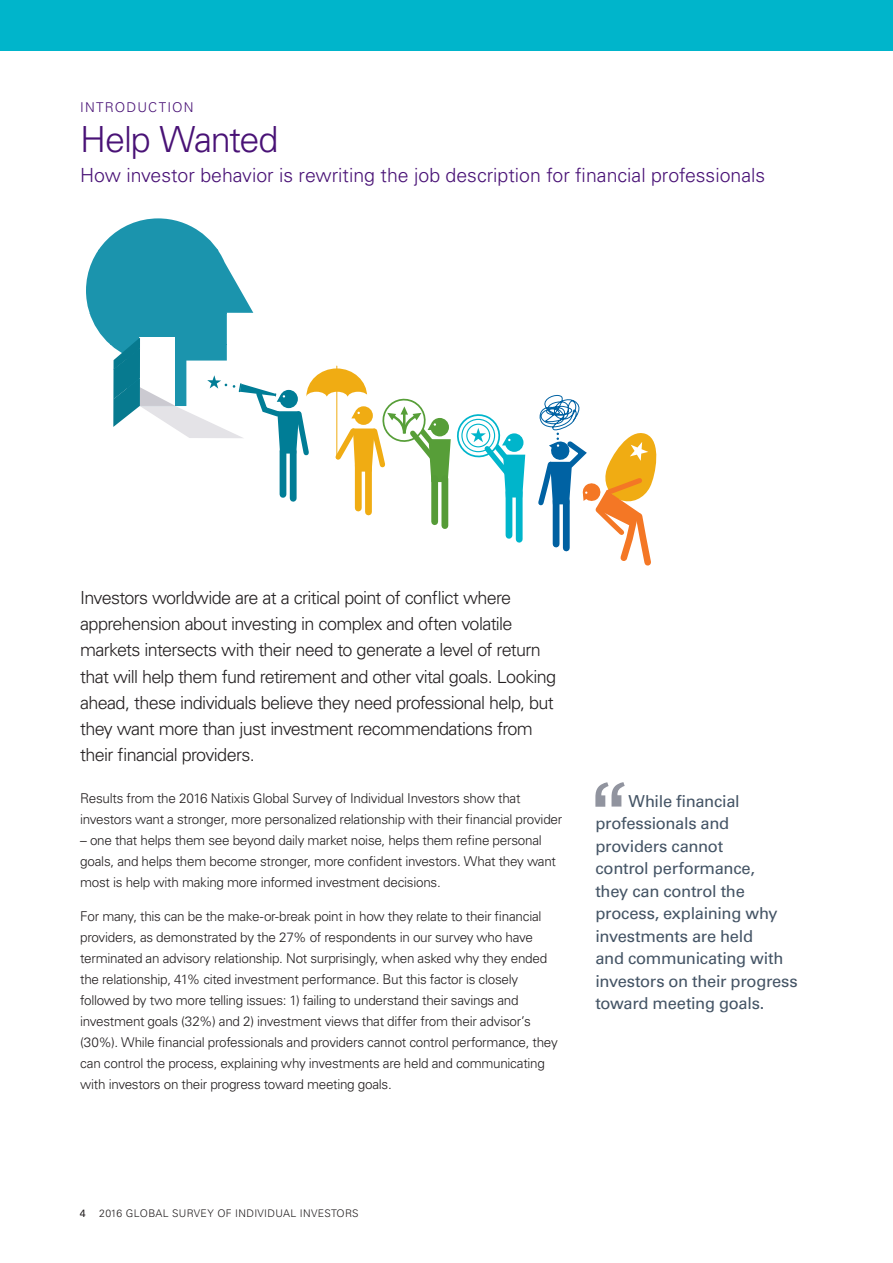
<style>
.page{position:relative;width:893px;height:1263px;background:#fff}
.page>*{position:absolute;margin:0;border:0;box-sizing:border-box;transform-origin:0 0}
.SECTION_HEADER{font:300 36px "Univers LT Std";letter-spacing:-.035em;color:#491276}
.SECTION_TITLE_SECOND{font:300 19.5px "Univers LT Std";color:#491276}
.LAST_LINE_IN_PARAGRA{font:300 18px/26.2px "Univers LT Std";letter-spacing:-.04em;color:#231f20}
.t1{font:16.5px/22.5px "Univers LT Std";letter-spacing:-.02em;color:#445465}
.BODY{font:300 13.5px/21px "Univers LT Std";letter-spacing:-.02em;color:#231f20}
.t2{font:300 13.5px "Univers LT Std";letter-spacing:.085em;color:#491276}
.t3{font:300 10.5px "Univers LT Std";letter-spacing:.03em;color:#231f20}
.t4{font:10.5px "Univers LT Std";color:#231f20}
</style>
<div class="page">
<div style="left:290px;top:451px;width:7px;height:47px;background:#007d96"></div>
<div style="left:365px;top:465px;width:7px;height:47px;background:#f0ac13"></div>
<div style="left:355px;top:465px;width:7px;height:43px;background:#f0ac13"></div>
<div style="left:516px;top:492px;width:7px;height:47px;background:#00b5cb"></div>
<div style="left:506px;top:492px;width:6px;height:43px;background:#00b5cb"></div>
<div style="left:441px;top:479px;width:7px;height:47px;background:#559b37"></div>
<div style="left:431px;top:478px;width:7px;height:44px;background:#559b37"></div>
<svg style="left:538px;top:395px;width:119px;height:171px"></svg>
<svg style="left:86px;top:250px;width:150px;height:32px;background:#309eb4"></svg>
<svg style="left:98px;top:218px;width:120px;height:32px;fill:#1b94ad"></svg>
<div style="left:86px;top:282px;width:167px;height:32px;background:#1b94ad"></div>
<svg style="left:86px;top:313px;width:167px;height:31px;fill:#1b94ad"></svg>
<svg style="left:113px;top:337px;width:412px;height:160px"></svg>
<div style="left:0;top:0;width:893px;height:51px;background:#00b5cb"></div>
<svg style="left:595px;top:782px;width:30px;height:25px"></svg>
<p class="t2" style="left:80px;top:99px;width:115px">INTRODUCTION</p>
<p class="SECTION_HEADER" style="left:80px;top:118px;width:200px">Help Wanted</p>
<p class="SECTION_TITLE_SECOND" style="left:80px;top:164px;width:686px">How investor behavior is rewriting the job description for financial professionals</p>
<p class="LAST_LINE_IN_PARAGRA" style="left:80px;top:584px;width:477px">Investors worldwide are at a critical point of conflict where apprehension about investing in complex and often volatile markets intersects with their need to generate a level of return that will help them fund retirement and other vital goals. Looking ahead, these individuals believe they need professional help, but they want more than just investment recommendations from their financial providers.</p>
<p class="BODY" style="left:80px;top:787px;width:484px">Results from the 2016 Natixis Global Survey of Individual Investors show that investors want a stronger, more personalized relationship with their financial provider</p>
<p class="BODY" style="left:80px;top:829px;width:477px">– one that helps them see beyond daily market noise, helps them refine personal goals, and helps them become stronger, more confident investors. What they want most is help with making more informed investment decisions.</p>
<p class="BODY" style="left:80px;top:906px;width:479px">For many, this can be the make-or-break point in how they relate to their financial providers, as demonstrated by the 27% of respondents in our survey who have terminated an advisory relationship. Not surprisingly, when asked why they ended the relationship, 41% cited investment performance. But this factor is closely followed by two more telling issues: 1) failing to understand their savings and investment goals (32%) and 2) investment views that differ from their advisor’s (30%). While financial professionals and providers cannot control performance, they can control the process, explaining why investments are held and communicating with investors on their progress toward meeting goals.</p>
<p class="t1" style="left:595px;top:790px;width:204px;text-indent:33px">While financial professionals and providers cannot<br>control performance,<br>they can control the process, explaining why investments are held<br>and communicating with investors on their progress toward meeting goals.</p>
<p class="t4" style="left:80px;top:1207px;width:7px">4</p>
<p class="t3" style="left:99px;top:1207px;width:261px">2016 GLOBAL SURVEY OF INDIVIDUAL INVESTORS</p>
</div>
